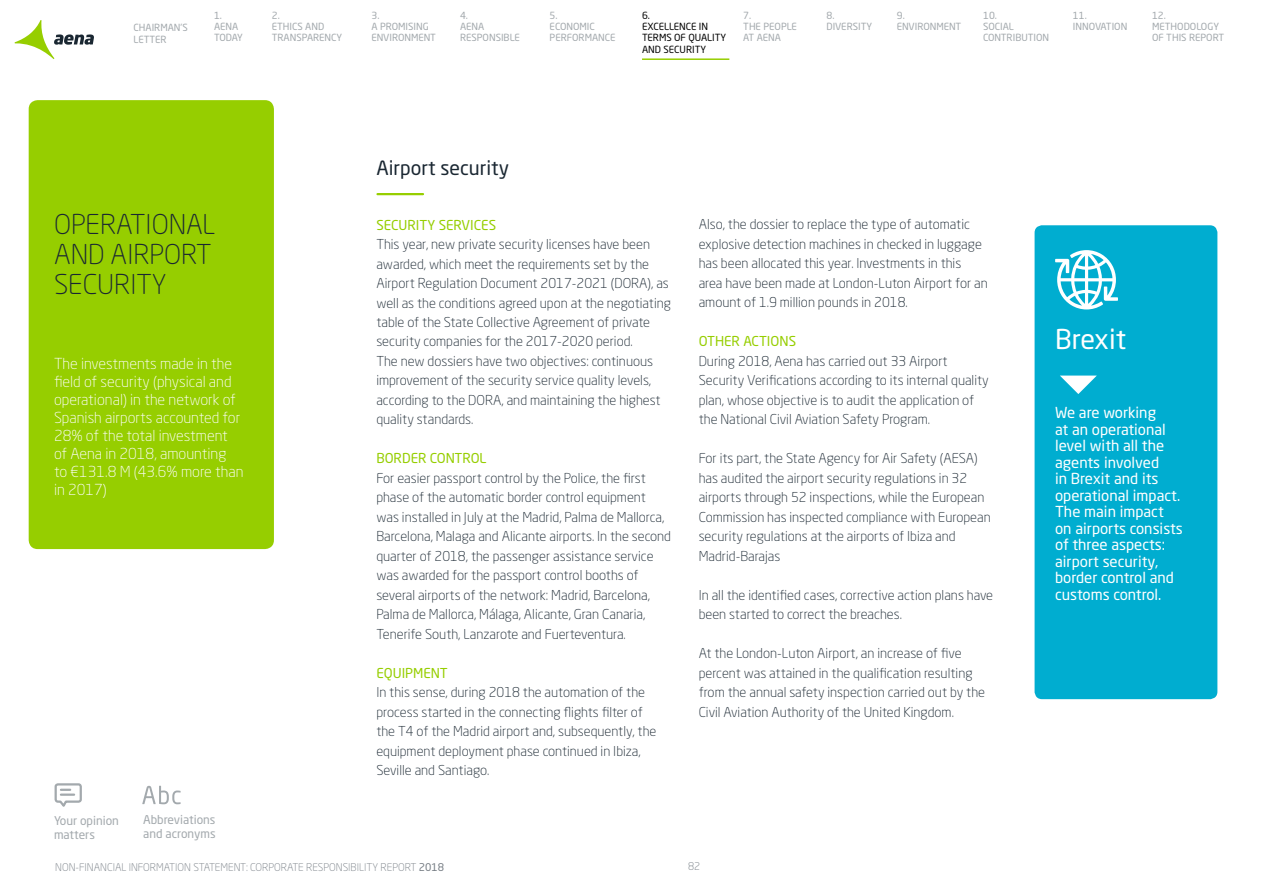
<style>
.page{position:relative;width:1263px;height:893px;background:#fff}
.page>*{position:absolute;margin:0;border:0;box-sizing:border-box;transform-origin:0 0}
.t1{font:300 27px/30px "Neo Sans Std";color:#1a2732}
.t2{font:27px "Neo Sans Std";color:#fff}
.t3{font:19.5px "Neo Sans Std";color:#1a2732}
.t4{font:15px/16.5px "Neo Sans Std";color:#fff}
.t5{font:300 15px/18px "Neo Sans Std";color:#fff}
.t6{font:300 13.5px/19.5px "Neo Sans Std";color:#1a2732}
.t7{font:13.5px "Neo Sans Std";color:#96ce00}
.t8{font:12px/14.4px "Neo Sans Std";color:#a3a9ad}
.t9{font:300 10.5px "Neo Sans Std";color:#767d84}
.t10{font:9.75px/11.2px "Neo Sans Std";color:#a3a9ad}
.t11{font:9.75px/11.2px "Neo Sans Std";color:#000}
.s1{font-weight:400}
</style>
<div class="page">
<svg style="left:15px;top:20px;width:79px;height:39px"></svg>
<svg style="left:142px;top:786px;width:39px;height:18px"></svg>
<svg style="left:54px;top:783px;width:28px;height:24px"></svg>
<hr style="left:642px;top:58px;width:87px;height:2px;background:#96ce00">
<div style="left:29px;top:100px;width:245px;height:449px;background:#96ce00;border-radius:9px"></div>
<hr style="left:377px;top:193px;width:46px;height:2px;background:#96ce00">
<div style="left:1034px;top:225px;width:183px;height:474px;background:#00add0;border-radius:8px"></div>
<svg style="left:1055px;top:250px;width:63px;height:59px"></svg>
<svg style="left:1060px;top:376px;width:37px;height:18px"></svg>
<p class="t10" style="left:134px;top:22px;width:56px">CHAIRMAN’S<br>LETTER</p>
<p class="t10" style="left:214px;top:9px;width:30px">1.<br>AENA<br>TODAY</p>
<p class="t10" style="left:272px;top:9px;width:72px">2.<br>ETHICS AND<br>TRANSPARENCY</p>
<p class="t10" style="left:371px;top:9px;width:66px">3.<br>A PROMISING<br>ENVIRONMENT</p>
<p class="t10" style="left:460px;top:9px;width:61px">4.<br>AENA<br>RESPONSIBLE</p>
<p class="t10" style="left:550px;top:9px;width:67px">5.<br>ECONOMIC<br>PERFORMANCE</p>
<p class="t11" style="left:642px;top:9px;width:86px">6.<br>EXCELLENCE IN<br>TERMS OF QUALITY<br>AND SECURITY</p>
<p class="t10" style="left:743px;top:9px;width:55px">7.<br>THE PEOPLE<br>AT AENA</p>
<p class="t10" style="left:983px;top:9px;width:68px">10.<br>SOCIAL<br>CONTRIBUTION</p>
<p class="t10" style="left:1073px;top:9px;width:56px">11.<br>INNOVATION</p>
<p class="t10" style="left:1152px;top:9px;width:74px">12.<br>METHODOLOGY<br>OF THIS REPORT</p>
<p class="t10" style="left:826px;top:9px;width:47px">8.<br>DIVERSITY</p>
<p class="t10" style="left:897px;top:9px;width:66px">9.<br>ENVIRONMENT</p>
<h2 class="t3" style="left:376px;top:156px;width:134px">Airport security</h2>
<h1 class="t1" style="left:54px;top:209px;width:163px">OPERATIONAL<br>AND AIRPORT<br>SECURITY</h1>
<p class="t5" style="left:54px;top:354px;width:191px">The investments made in the field of security (physical and operational) in the network of<br>Spanish airports accounted for<br>28% of the total investment of Aena in 2018, amounting<br>to €131.8 M (43.6% more than in 2017)</p>
<p class="t8" style="left:54px;top:813px;width:66px">Your opinion matters</p>
<p class="t8" style="left:143px;top:812px;width:74px">Abbreviations and acronyms</p>
<p class="t7" style="left:376px;top:216px;width:121px">SECURITY SERVICES</p>
<p class="t6" style="left:376px;top:234px;width:296px">This year, new private security licenses have been awarded, which meet the requirements set by the Airport Regulation Document 2017-2021 (DORA), as well as the conditions agreed upon at the negotiating table of the State Collective Agreement of private security companies for the 2017-2020 period.<br>The new dossiers have two objectives: continuous improvement of the security service quality levels, according to the DORA, and maintaining the highest quality standards.</p>
<p class="t7" style="left:376px;top:450px;width:112px">BORDER CONTROL</p>
<p class="t6" style="left:376px;top:468px;width:296px">For easier passport control by the Police, the first phase of the automatic border control equipment was installed in July at the Madrid, Palma de Mallorca, Barcelona, Malaga and Alicante airports. In the second quarter of 2018, the passenger assistance service was awarded for the passport control booths of several airports of the network: Madrid, Barcelona, Palma de Mallorca, Málaga, Alicante, Gran Canaria, Tenerife South, Lanzarote and Fuerteventura.</p>
<p class="t7" style="left:376px;top:665px;width:73px">EQUIPMENT</p>
<p class="t6" style="left:376px;top:683px;width:282px">In this sense, during 2018 the automation of the process started in the connecting flights filter of the T4 of the Madrid airport and, subsequently, the equipment deployment phase continued in Ibiza, Seville and Santiago.</p>
<p class="t9" style="left:55px;top:861px;width:390px">NON-FINANCIAL INFORMATION STATEMENT: CORPORATE RESPONSIBILITY REPORT <span class="s1">2018</span></p>
<p class="t6" style="left:699px;top:215px;width:291px">Also, the dossier to replace the type of automatic explosive detection machines in checked in luggage has been allocated this year. Investments in this area have been made at London-Luton Airport for an amount of 1.9 million pounds in 2018.</p>
<p class="t7" style="left:699px;top:333px;width:99px">OTHER ACTIONS</p>
<p class="t6" style="left:699px;top:351px;width:292px">During 2018, Aena has carried out 33 Airport Security Verifications according to its internal quality plan, whose objective is to audit the application of the National Civil Aviation Safety Program.</p>
<p class="t6" style="left:699px;top:449px;width:293px">For its part, the State Agency for Air Safety (AESA) has audited the airport security regulations in 32 airports through 52 inspections, while the European Commission has inspected compliance with European security regulations at the airports of Ibiza and Madrid-Barajas</p>
<p class="t6" style="left:699px;top:585px;width:296px">In all the identified cases, corrective action plans have been started to correct the breaches.</p>
<p class="t6" style="left:699px;top:644px;width:288px">At the London-Luton Airport, an increase of five percent was attained in the qualification resulting from the annual safety inspection carried out by the Civil Aviation Authority of the United Kingdom.</p>
<p class="t9" style="left:688px;top:860px;width:14px">82</p>
<h1 class="t2" style="left:1055px;top:323px;width:73px">Brexit</h1>
<p class="t4" style="left:1055px;top:404px;width:129px">We are working<br>at an operational level with all the agents involved<br>in Brexit and its operational impact.<br>The main impact on airports consists of three aspects: airport security, border control and customs control.</p>
</div>
